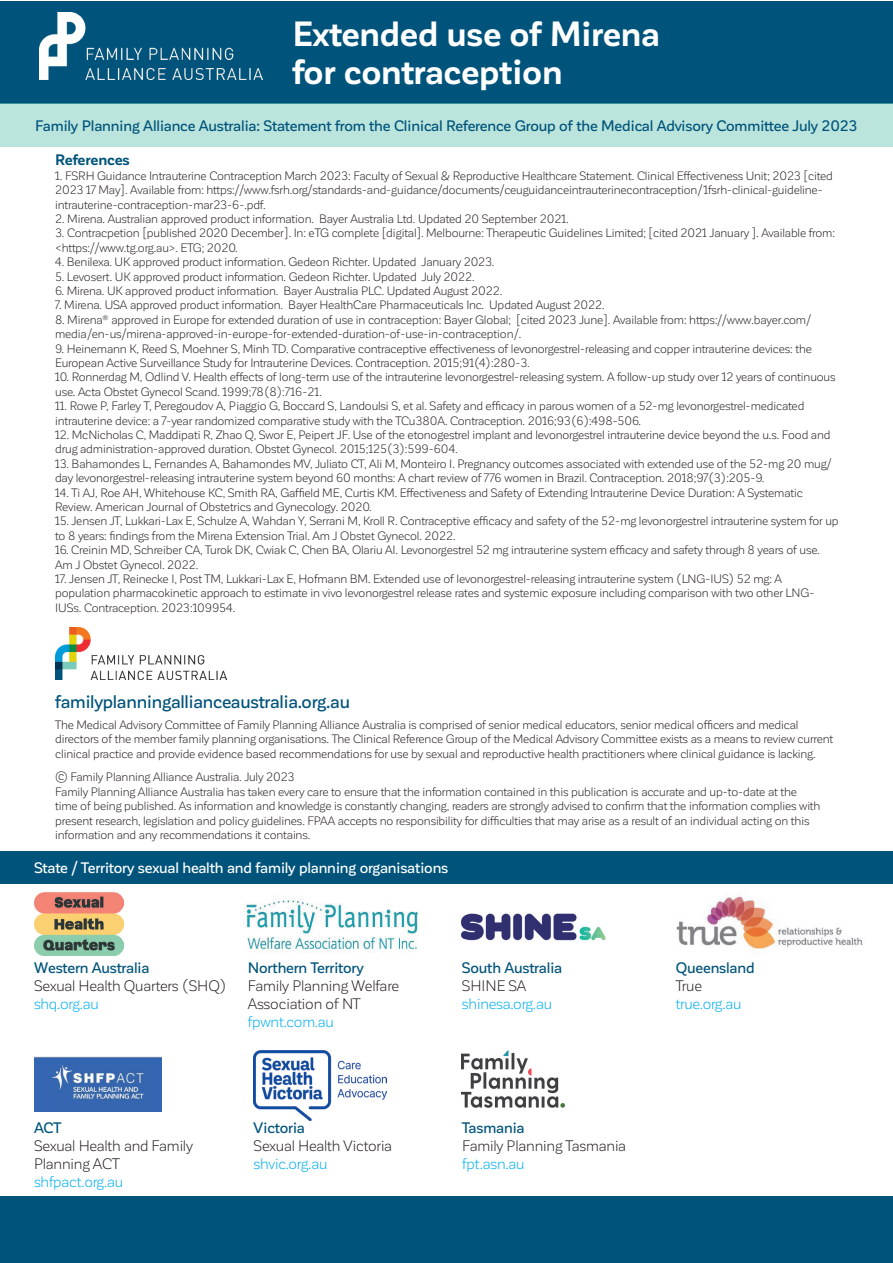
<style>
.page{position:relative;width:893px;height:1263px;background:#fff}
.page>*{position:absolute;margin:0;border:0;box-sizing:border-box;transform-origin:0 0}
.t1{font:700 34.5px/38px "Corporative Sans";letter-spacing:-.01em;color:#fff}
.t2{font:500 18px "Corporative Sans";letter-spacing:-.01em;color:#00547b}
.t3{font:500 15px "Corporative Sans";letter-spacing:-.01em;color:#00547b}
.t4{font:15px/18px "Corporative Sans";letter-spacing:-.015em;color:#231f20}
.t5{font:15px "Corporative Sans";letter-spacing:-.015em;color:#00aeef}
.t6{font:500 15px "Corporative Sans";letter-spacing:-.01em;color:#fff}
.t7{font:700 15px "Corporative Sans";letter-spacing:-.01em;color:#00547b}
.t8{font:12px/14.4px "Corporative Sans";letter-spacing:-.015em;color:#231f20}
</style>
<div class="page">
<div style="left:0;top:1px;width:893px;height:102px;background:#00547b"></div>
<img style="left:39px;top:13px;width:223px;height:67px">
<div style="left:0;top:851px;width:893px;height:33px;background:#00547b"></div>
<div style="left:0;top:1196px;width:893px;height:67px;background:#00547b"></div>
<img style="left:55px;top:628px;width:172px;height:51px">
<img style="left:34px;top:892px;width:89px;height:63px">
<img style="left:244px;top:896px;width:175px;height:57px">
<img style="left:676px;top:894px;width:187px;height:60px">
<img style="left:34px;top:1057px;width:128px;height:54px">
<img style="left:254px;top:1051px;width:132px;height:69px">
<div style="left:0;top:104px;width:893px;height:43px;background:#bbe4dc"></div>
<img style="left:461px;top:913px;width:145px;height:28px">
<img style="left:462px;top:1051px;width:103px;height:56px">
<h1 class="t1" style="left:292px;top:15px;width:369px">Extended use of Mirena for contraception</h1>
<p class="t3" style="left:35px;top:118px;width:823px">Family Planning Alliance Australia: Statement from the Clinical Reference Group of the Medical Advisory Committee July 2023</p>
<p class="t7" style="left:55px;top:152px;width:76px">References</p>
<p class="t8" style="left:55px;top:168px;width:779px">1. FSRH Guidance Intrauterine Contraception March 2023: Faculty of Sexual &amp; Reproductive Healthcare Statement. Clinical Effectiveness Unit; 2023 [cited<br>2023 17 May]. Available from: https://www.fsrh.org/standards-and-guidance/documents/ceuguidanceintrauterinecontraception/1fsrh-clinical-guideline&shy;intrauterine-contraception-mar23-6-.pdf.</p>
<p class="t8" style="left:55px;top:212px;width:515px">2. Mirena. Australian approved product information. Bayer Australia Ltd. Updated 20 September 2021.</p>
<p class="t8" style="left:55px;top:226px;width:781px">3. Contracpetion [published 2020 December]. In: eTG complete [digital]. Melbourne: Therapeutic Guidelines Limited; [cited 2021 January ]. Available from: &lt;https://www.tg.org.au&gt;. ETG; 2020.</p>
<p class="t8" style="left:55px;top:255px;width:441px">4. Benilexa. UK approved product information. Gedeon Richter. Updated January 2023.</p>
<p class="t8" style="left:55px;top:269px;width:421px">5. Levosert. UK approved product information. Gedeon Richter. Updated July 2022.</p>
<p class="t8" style="left:55px;top:284px;width:449px">6. Mirena. UK approved product information. Bayer Australia PLC. Updated August 2022.</p>
<p class="t8" style="left:55px;top:298px;width:551px">7. Mirena. USA approved product information. Bayer HealthCare Pharmaceuticals Inc. Updated August 2022.</p>
<p class="t8" style="left:55px;top:312px;width:757px">8. Mirena® approved in Europe for extended duration of use in contraception: Bayer Global; [cited 2023 June]. Available from: https://www.bayer.com/ media/en-us/mirena-approved-in-europe-for-extended-duration-of-use-in-contraception/.</p>
<p class="t8" style="left:55px;top:341px;width:758px">9. Heinemann K, Reed S, Moehner S, Minh TD. Comparative contraceptive effectiveness of levonorgestrel-releasing and copper intrauterine devices: the<br>European Active Surveillance Study for Intrauterine Devices. Contraception. 2015;91(4):280-3.</p>
<p class="t8" style="left:55px;top:370px;width:782px">10. Ronnerdag M, Odlind V. Health effects of long-term use of the intrauterine levonorgestrel-releasing system. A follow-up study over 12 years of continuous use. Acta Obstet Gynecol Scand. 1999;78(8):716-21.</p>
<p class="t8" style="left:55px;top:399px;width:751px">11. Rowe P, Farley T, Peregoudov A, Piaggio G, Boccard S, Landoulsi S, et al. Safety and efficacy in parous women of a 52-mg levonorgestrel-medicated intrauterine device: a 7-year randomized comparative study with the TCu380A. Contraception. 2016;93(6):498-506.</p>
<p class="t8" style="left:55px;top:428px;width:777px">12. McNicholas C, Maddipati R, Zhao Q, Swor E, Peipert JF. Use of the etonogestrel implant and levonorgestrel intrauterine device beyond the u.s. Food and drug administration-approved duration. Obstet Gynecol. 2015;125(3):599-604.</p>
<p class="t8" style="left:55px;top:456px;width:778px">13. Bahamondes L, Fernandes A, Bahamondes MV, Juliato CT, Ali M, Monteiro I. Pregnancy outcomes associated with extended use of the 52-mg 20 mug/ day levonorgestrel-releasing intrauterine system beyond 60 months: A chart review of 776 women in Brazil. Contraception. 2018;97(3):205-9.</p>
<p class="t8" style="left:55px;top:485px;width:749px">14. Ti AJ, Roe AH, Whitehouse KC, Smith RA, Gaffield ME, Curtis KM. Effectiveness and Safety of Extending Intrauterine Device Duration: A Systematic<br>Review. American Journal of Obstetrics and Gynecology. 2020.</p>
<p class="t8" style="left:55px;top:514px;width:785px">15. Jensen JT, Lukkari-Lax E, Schulze A, Wahdan Y, Serrani M, Kroll R. Contraceptive efficacy and safety of the 52-mg levonorgestrel intrauterine system for up to 8 years: findings from the Mirena Extension Trial. Am J Obstet Gynecol. 2022.</p>
<p class="t8" style="left:55px;top:543px;width:766px">16. Creinin MD, Schreiber CA, Turok DK, Cwiak C, Chen BA, Olariu AI. Levonorgestrel 52 mg intrauterine system efficacy and safety through 8 years of use.<br>Am J Obstet Gynecol. 2022.</p>
<p class="t8" style="left:55px;top:572px;width:761px">17. Jensen JT, Reinecke I, Post TM, Lukkari-Lax E, Hofmann BM. Extended use of levonorgestrel-releasing intrauterine system (LNG-IUS) 52 mg: A population pharmacokinetic approach to estimate in vivo levonorgestrel release rates and systemic exposure including comparison with two other LNG-<br>IUSs. Contraception. 2023:109954.</p>
<h2 class="t2" style="left:55px;top:692px;width:296px">familyplanningallianceaustralia.org.au</h2>
<p class="t8" style="left:55px;top:718px;width:780px">The Medical Advisory Committee of Family Planning Alliance Australia is comprised of senior medical educators, senior medical officers and medical directors of the member family planning organisations. The Clinical Reference Group of the Medical Advisory Committee exists as a means to review current clinical practice and provide evidence based recommendations for use by sexual and reproductive health practitioners where clinical guidance is lacking.</p>
<p class="t8" style="left:55px;top:770px;width:767px">© Family Planning Alliance Australia. July 2023<br>Family Planning Alliance Australia has taken every care to ensure that the information contained in this publication is accurate and up-to-date at the time of being published. As information and knowledge is constantly changing, readers are strongly advised to confirm that the information complies with present research, legislation and policy guidelines. FPAA accepts no responsibility for difficulties that may arise as a result of an individual acting on this information and any recommendations it contains.</p>
<p class="t6" style="left:34px;top:859px;width:416px">State / Territory sexual health and family planning organisations</p>
<p class="t3" style="left:34px;top:959px;width:117px">Western Australia</p>
<p class="t4" style="left:34px;top:977px;width:194px">Sexual Health Quarters (SHQ)</p>
<p class="t5" style="left:34px;top:996px;width:66px">shq.org.au</p>
<p class="t3" style="left:248px;top:960px;width:117px">Northern Territory</p>
<p class="t4" style="left:248px;top:977px;width:153px">Family Planning Welfare<br>Association of NT</p>
<p class="t5" style="left:248px;top:1014px;width:88px">fpwnt.com.au</p>
<p class="t3" style="left:34px;top:1120px;width:29px">ACT</p>
<p class="t4" style="left:34px;top:1137px;width:160px">Sexual Health and Family<br>Planning ACT</p>
<p class="t5" style="left:34px;top:1174px;width:91px">shfpact.org.au</p>
<p class="t3" style="left:254px;top:1120px;width:53px">Victoria</p>
<p class="t4" style="left:254px;top:1137px;width:140px">Sexual Health Victoria</p>
<p class="t5" style="left:254px;top:1156px;width:75px">shvic.org.au</p>
<p class="t3" style="left:462px;top:960px;width:102px">South Australia</p>
<p class="t4" style="left:462px;top:977px;width:66px">SHINE SA</p>
<p class="t5" style="left:462px;top:996px;width:92px">shinesa.org.au</p>
<p class="t3" style="left:462px;top:1120px;width:64px">Tasmania</p>
<p class="t4" style="left:462px;top:1137px;width:165px">Family Planning Tasmania</p>
<p class="t5" style="left:462px;top:1156px;width:64px">fpt.asn.au</p>
<p class="t3" style="left:676px;top:960px;width:80px">Queensland</p>
<p class="t4" style="left:676px;top:977px;width:28px">True</p>
<p class="t5" style="left:676px;top:996px;width:67px">true.org.au</p>
</div>
